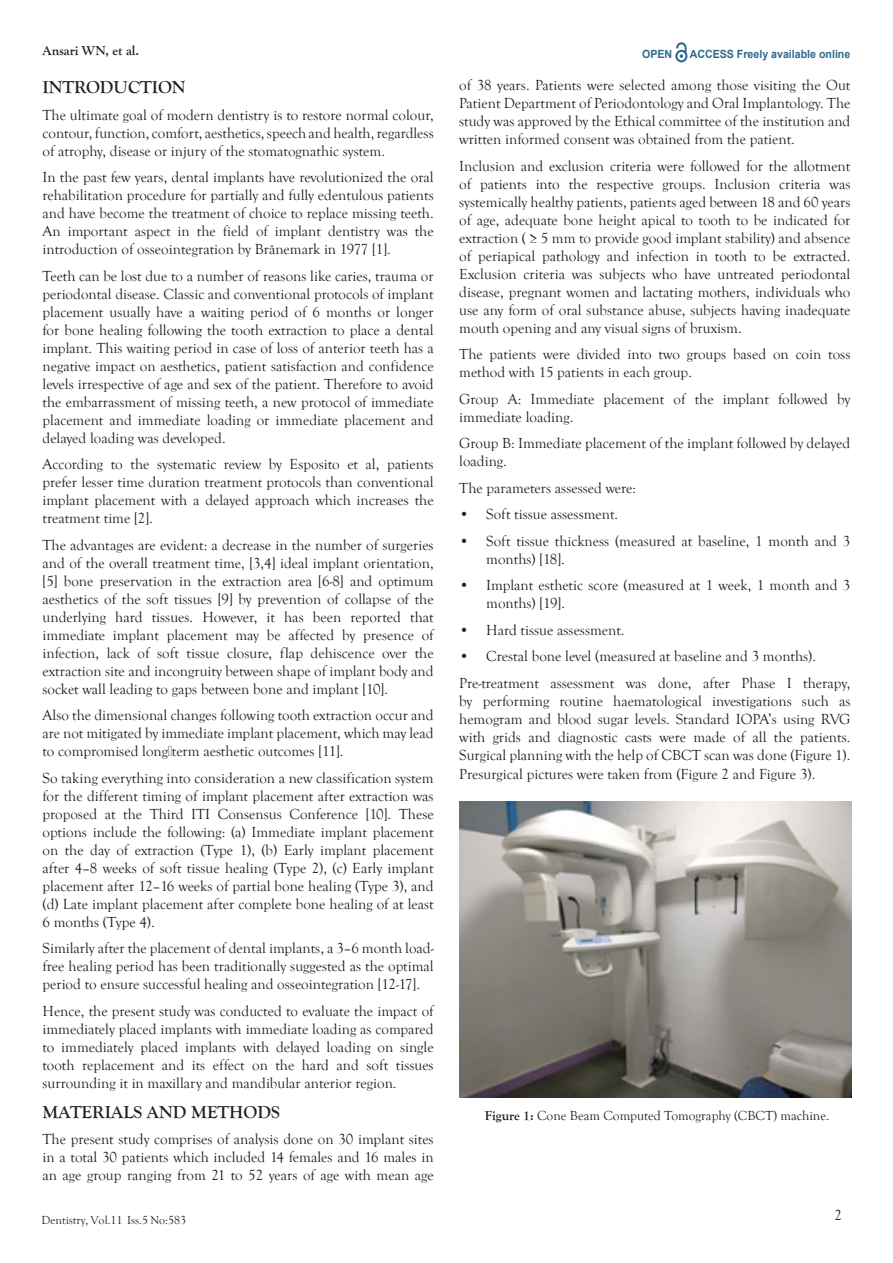
<style>
.page{position:relative;width:893px;height:1263px;background:#fff}
.page>*{position:absolute;margin:0;border:0;box-sizing:border-box;transform-origin:0 0}
.t1{font:700 18px "Goudy Old Style T";color:#231f20}
.t2{font:15px/18px "Goudy Old Style T";color:#231f20;text-align:justify}
.t3{font:13.5px "Goudy Old Style T";color:#231f20}
.t4{font:700 13.5px "Goudy Old Style T";color:#231f20}
.t5{font:12px "Goudy Old Style T";color:#231f20}
.t6{font:700 11.25px "Arial";color:#2d6a8e;scale:.94 1}
.s1{font-weight:700}
</style>
<div class="page">
<svg style="left:675px;top:43px;width:12px;height:19px"></svg>
<img style="left:460px;top:801px;width:391px;height:296px">
<p class="t4" style="left:43px;top:43px;width:98px">Ansari WN, et al.</p>
<p class="t6" style="left:642px;top:47px;width:34px">OPEN</p>
<p class="t6" style="left:690px;top:46px;width:172px">ACCESS Freely available online</p>
<p class="t1" style="left:43px;top:77px;width:145px">INTRODUCTION</p>
<p class="t2" style="left:43px;top:106px;width:393px">The ultimate goal of modern dentistry is to restore normal colour, contour, function, comfort, aesthetics, speech and health, regardless of atrophy, disease or injury of the stomatognathic system.</p>
<p class="t2" style="left:43px;top:168px;width:393px">In the past few years, dental implants have revolutionized the oral rehabilitation procedure for partially and fully edentulous patients and have become the treatment of choice to replace missing teeth.<br>An important aspect in the field of implant dentistry was the introduction of osseointegration by Brånemark in 1977 [1].</p>
<p class="t2" style="left:43px;top:267px;width:393px">Teeth can be lost due to a number of reasons like caries, trauma or periodontal disease. Classic and conventional protocols of implant placement usually have a waiting period of 6 months or longer for bone healing following the tooth extraction to place a dental implant. This waiting period in case of loss of anterior teeth has a negative impact on aesthetics, patient satisfaction and confidence levels irrespective of age and sex of the patient. Therefore to avoid the embarrassment of missing teeth, a new protocol of immediate placement and immediate loading or immediate placement and delayed loading was developed.</p>
<p class="t2" style="left:43px;top:455px;width:393px">According to the systematic review by Esposito et al, patients prefer lesser time duration treatment protocols than conventional implant placement with a delayed approach which increases the treatment time [2].</p>
<p class="t2" style="left:43px;top:536px;width:393px">The advantages are evident: a decrease in the number of surgeries and of the overall treatment time, [3,4] ideal implant orientation, [5] bone preservation in the extraction area [6-8] and optimum aesthetics of the soft tissues [9] by prevention of collapse of the underlying hard tissues. However, it has been reported that immediate implant placement may be affected by presence of infection, lack of soft tissue closure, flap dehiscence over the extraction site and incongruity between shape of implant body and socket wall leading to gaps between bone and implant [10].</p>
<p class="t2" style="left:43px;top:706px;width:393px">Also the dimensional changes following tooth extraction occur and are not mitigated by immediate implant placement, which may lead to compromised long‐term aesthetic outcomes [11].</p>
<p class="t2" style="left:43px;top:769px;width:393px">So taking everything into consideration a new classification system for the different timing of implant placement after extraction was proposed at the Third ITI Consensus Conference [10]. These options include the following: (a) Immediate implant placement on the day of extraction (Type 1), (b) Early implant placement after 4–8 weeks of soft tissue healing (Type 2), (c) Early implant placement after 12–16 weeks of partial bone healing (Type 3), and (d) Late implant placement after complete bone healing of at least 6 months (Type 4).</p>
<p class="t2" style="left:43px;top:940px;width:393px">Similarly after the placement of dental implants, a 3–6 month load&shy;free healing period has been traditionally suggested as the optimal period to ensure successful healing and osseointegration [12-17].</p>
<p class="t2" style="left:43px;top:1002px;width:393px">Hence, the present study was conducted to evaluate the impact of immediately placed implants with immediate loading as compared to immediately placed implants with delayed loading on single tooth replacement and its effect on the hard and soft tissues surrounding it in maxillary and mandibular anterior region.</p>
<p class="t1" style="left:43px;top:1102px;width:239px">MATERIALS AND METHODS</p>
<p class="t2" style="left:43px;top:1131px;width:393px">The present study comprises of analysis done on 30 implant sites in a total 30 patients which included 14 females and 16 males in an age group ranging from 21 to 52 years of age with mean age</p>
<p class="t2" style="left:459px;top:77px;width:393px">of 38 years. Patients were selected among those visiting the Out Patient Department of Periodontology and Oral Implantology. The study was approved by the Ethical committee of the institution and written informed consent was obtained from the patient.</p>
<p class="t2" style="left:459px;top:157px;width:393px">Inclusion and exclusion criteria were followed for the allotment of patients into the respective groups. Inclusion criteria was systemically healthy patients, patients aged between 18 and 60 years of age, adequate bone height apical to tooth to be indicated for extraction ( ≥ 5 mm to provide good implant stability) and absence of periapical pathology and infection in tooth to be extracted.<br>Exclusion criteria was subjects who have untreated periodontal disease, pregnant women and lactating mothers, individuals who use any form of oral substance abuse, subjects having inadequate mouth opening and any visual signs of bruxism.</p>
<p class="t2" style="left:459px;top:346px;width:393px">The patients were divided into two groups based on coin toss method with 15 patients in each group.</p>
<p class="t2" style="left:459px;top:390px;width:393px">Group A: Immediate placement of the implant followed by immediate loading.</p>
<p class="t2" style="left:459px;top:435px;width:393px">Group B: Immediate placement of the implant followed by delayed loading.</p>
<p class="t2" style="left:459px;top:479px;width:178px">The parameters assessed were:</p>
<p class="t2" style="left:459px;top:506px;width:160px">• Soft tissue assessment.</p>
<p class="t2" style="left:486px;top:532px;width:366px;text-indent:-27px">• Soft tissue thickness (measured at baseline, 1 month and 3 months) [18].</p>
<p class="t2" style="left:486px;top:577px;width:366px;text-indent:-27px">• Implant esthetic score (measured at 1 week, 1 month and 3 months) [19].</p>
<p class="t2" style="left:459px;top:621px;width:167px">• Hard tissue assessment.</p>
<p class="t2" style="left:459px;top:644px;width:393px;line-height:26.5px">• Crestal bone level (measured at baseline and 3 months).<br>Pre-treatment assessment was done, after Phase I therapy,</p>
<p class="t2" style="left:459px;top:692px;width:393px">by performing routine haematological investigations such as hemogram and blood sugar levels. Standard IOPA’s using RVG with grids and diagnostic casts were made of all the patients.<br>Surgical planning with the help of CBCT scan was done (Figure 1).<br>Presurgical pictures were taken from (Figure 2 and Figure 3).</p>
<p class="t3" style="left:485px;top:1108px;width:346px"><span class="s1">Figure 1:</span> Cone Beam Computed Tomography (CBCT) machine.</p>
<p class="t5" style="left:42px;top:1214px;width:146px">Dentistry, Vol.11 Iss.5 No:583</p>
<p class="t2" style="left:834px;top:1207px;width:9px">2</p>
</div>
